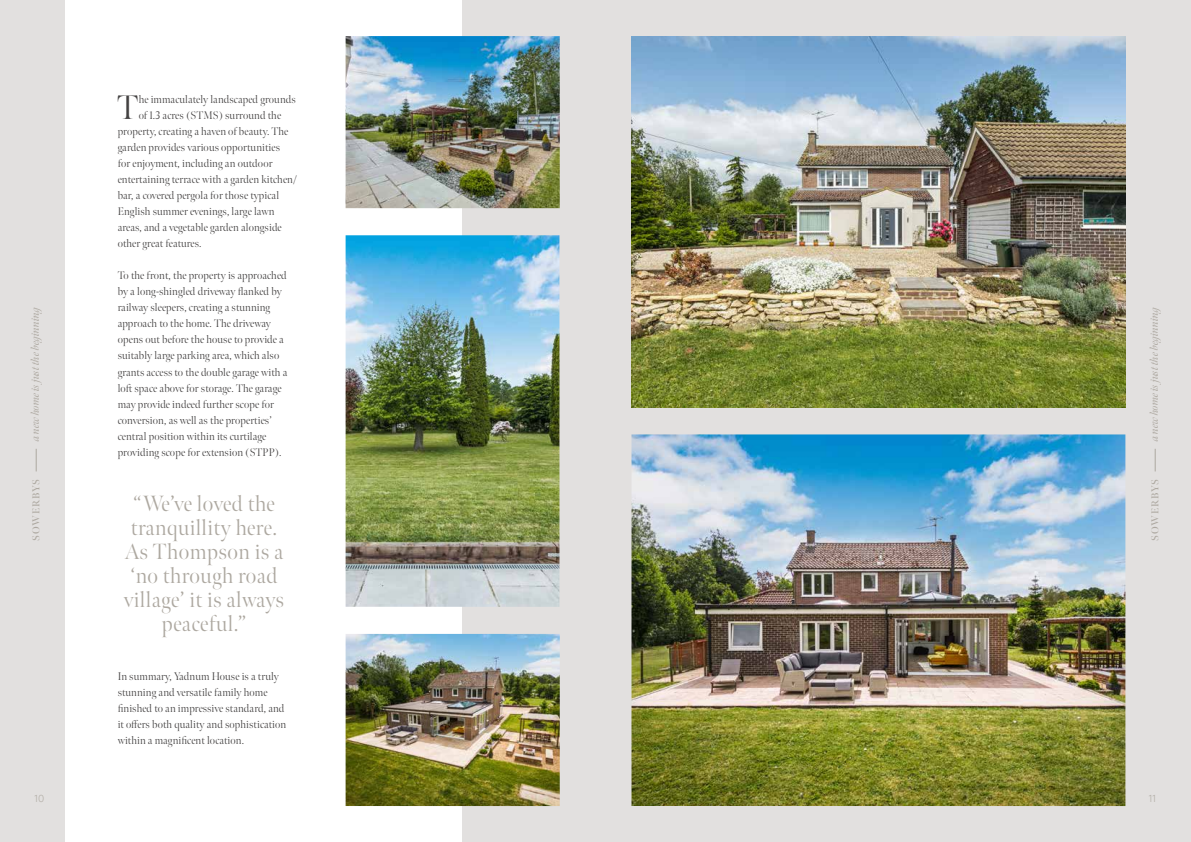
<style>
.page{position:relative;width:1191px;height:842px;background:#fff}
.page>*{position:absolute;margin:0;border:0;box-sizing:border-box;transform-origin:0 0}
.t1{font:300 34px "Meno Banner";color:#434141}
.t2{font:300 22px/24px "Meno Banner";letter-spacing:.02em;color:#ada8a0;text-align:center}
.t3{font:300 11px/16px "Meno Banner";letter-spacing:.01em;color:#434141}
.t4{font:italic 11px "Meno Banner";letter-spacing:-.01em;color:#ada8a0}
.t5{font:600 10px "Meno Banner";letter-spacing:.08em;color:#ada8a0}
.t6{font:300 10px "Quasimoda";color:#ada8a0}
</style>
<div class="page">
<div style="left:0;top:0;width:595px;height:842px;background:#e2e0df"></div>
<div style="left:595px;top:0;width:596px;height:842px;background:#e2e0df"></div>
<svg style="left:36px;top:449px;width:1px;height:22px"></svg>
<svg style="left:1155px;top:449px;width:1px;height:22px"></svg>
<div style="left:65px;top:0;width:396px;height:842px;background:#fff"></div>
<img style="left:631px;top:36px;width:494px;height:372px">
<img style="left:631px;top:434px;width:494px;height:372px">
<img style="left:345px;top:634px;width:215px;height:172px">
<img style="left:345px;top:36px;width:215px;height:172px">
<img style="left:345px;top:235px;width:214px;height:372px">
<h1 class="t1" style="left:117px;top:87px;width:23px">T</h1>
<p class="t3" style="left:139px;top:92px;width:159px">he immaculately landscaped grounds</p>
<p class="t3" style="left:139px;top:108px;width:144px">of 1.3 acres (STMS) surround the</p>
<p class="t3" style="left:118px;top:124px;width:172px">property, creating a haven of beauty. The</p>
<p class="t3" style="left:118px;top:140px;width:164px">garden provides various opportunities</p>
<p class="t3" style="left:118px;top:156px;width:156px">for enjoyment, including an outdoor</p>
<p class="t3" style="left:118px;top:172px;width:181px">entertaining terrace with a garden kitchen/</p>
<p class="t3" style="left:118px;top:188px;width:163px">bar, a covered pergola for those typical</p>
<p class="t3" style="left:118px;top:204px;width:158px">English summer evenings, large lawn</p>
<p class="t3" style="left:118px;top:220px;width:166px">areas, and a vegetable garden alongside</p>
<p class="t3" style="left:118px;top:236px;width:85px">other great features.</p>
<p class="t3" style="left:118px;top:268px;width:171px">To the front, the property is approached by a long-shingled driveway flanked by railway sleepers, creating a stunning approach to the home. The driveway opens out before the house to provide a suitably large parking area, which also grants access to the double garage with a loft space above for storage. The garage may provide indeed further scope for conversion, as well as the properties’ central position within its curtilage providing scope for extension (STPP).</p>
<p class="t4" style="left:29px;top:441px;width:138px;rotate:-90deg">a new home is just the beginning</p>
<p class="t4" style="left:1147px;top:441px;width:138px;rotate:-90deg">a new home is just the beginning</p>
<p class="t5" style="left:30px;top:541px;width:63px;rotate:-90deg">SOWERBYS</p>
<p class="t5" style="left:1149px;top:541px;width:63px;rotate:-90deg">SOWERBYS</p>
<h2 class="t2" style="left:124px;top:492px;width:162px">“We’ve loved the tranquillity here.<br>As Thompson is a ‘no through road village’ it is always peaceful.”</h2>
<p class="t3" style="left:118px;top:668px;width:170px">In summary, Yadnum House is a truly stunning and versatile family home finished to an impressive standard, and it offers both quality and sophistication within a magnificent location.</p>
<p class="t6" style="left:35px;top:791px;width:11px">10</p>
<p class="t6" style="left:1148px;top:791px;width:9px">11</p>
</div>
